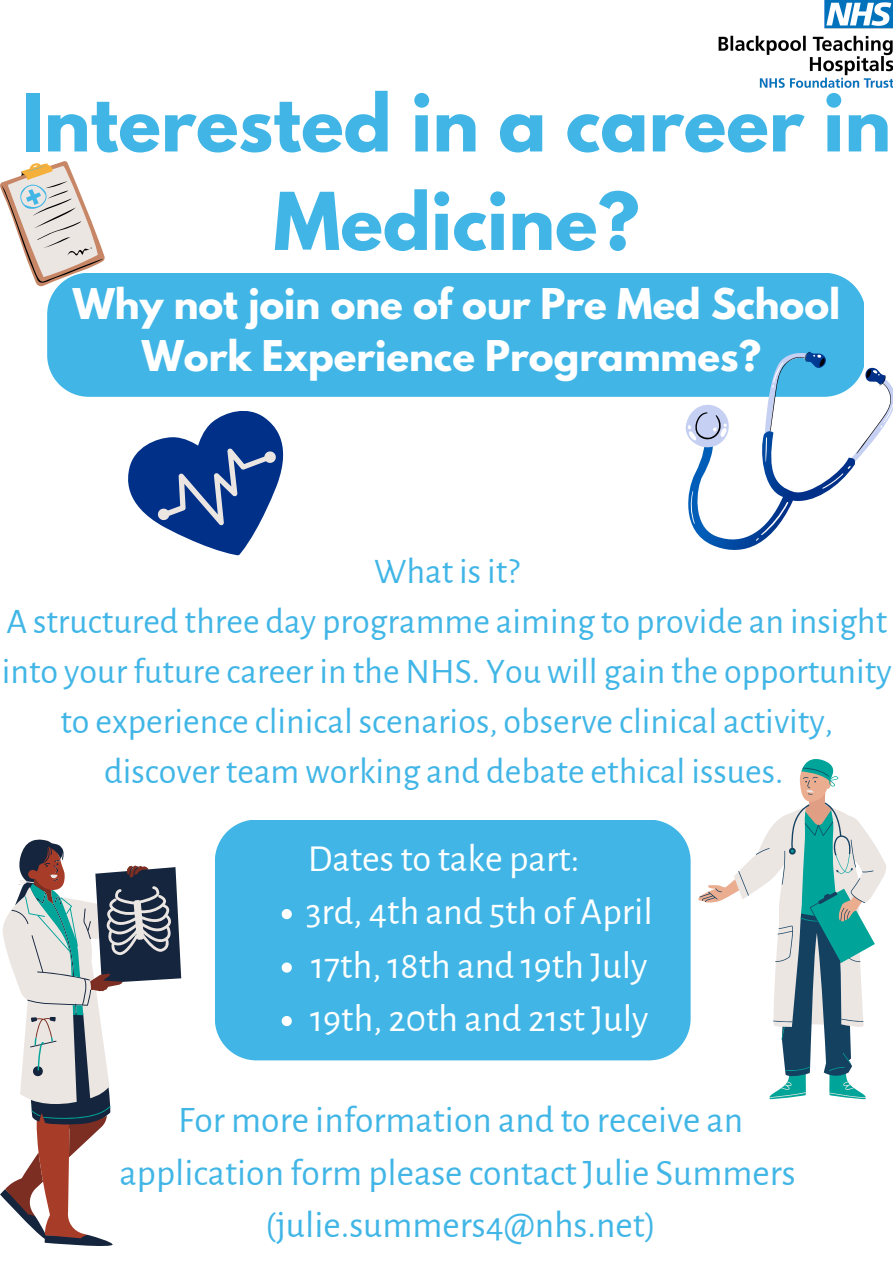
<style>
.page{position:relative;width:893px;height:1263px;background:#fff}
.page>*{position:absolute;margin:0;border:0;box-sizing:border-box;transform-origin:0 0}
.t1{font:700 70.5px/98.5px "League Spartan";color:#41b6e6;text-align:center}
.t2{font:38.25px/53.5px "Alegreya Sans";color:#fff}
.t3{font:37.5px/52.3px "Alegreya Sans";color:#41b6e6;text-align:center}
.t4{font:700 37.5px/52.3px "League Spartan";color:#fff;text-align:center}
.t5{font:36px/50.1px "Alegreya Sans";color:#41b6e6;text-align:center}
</style>
<div class="page">
<img style="left:718px;top:0;width:175px;height:88px">
<svg style="left:0;top:161px;width:105px;height:125px"></svg>
<svg style="left:128px;top:411px;width:156px;height:145px"></svg>
<svg style="left:0;top:839px;width:181px;height:407px"></svg>
<svg style="left:2px;top:847px;width:177px;height:391px"></svg>
<svg style="left:698px;top:759px;width:188px;height:340px"></svg>
<div style="left:47px;top:273px;width:817px;height:124px;background:#41b6e6"></div>
<div style="left:215px;top:820px;width:475px;height:240px;background:#41b6e6"></div>
<svg style="left:661px;top:322px;width:203px;height:228px"></svg>
<svg style="left:681px;top:324px;width:212px;height:167px"></svg>
<svg style="left:282px;top:909px;width:10px;height:10px"></svg>
<svg style="left:282px;top:962px;width:10px;height:10px"></svg>
<svg style="left:282px;top:1016px;width:10px;height:10px"></svg>
<h1 class="t1" style="left:22px;top:83px;width:870px">Interested in a career in<br>Medicine?</h1>
<p class="t4" style="left:73px;top:282px;width:769px">Why not join one of our Pre Med School<br>Work Experience Programmes?</p>
<p class="t5" style="left:2px;top:547px;width:891px">What is it?<br>A structured three day programme aiming to provide an insight into your future career in the NHS. You will gain the opportunity to experience clinical scenarios, observe clinical activity, discover team working and debate ethical issues.</p>
<p class="t2" style="left:308px;top:832px;width:273px">Dates to take part:</p>
<p class="t2" style="left:306px;top:886px;width:349px">3rd, 4th and 5th of April<br>17th, 18th and 19th July<br>19th, 20th and 21st July</p>
<p class="t3" style="left:120px;top:1095px;width:677px">For more information and to receive an application form please contact Julie Summers (julie.summers4@nhs.net)</p>
</div>
